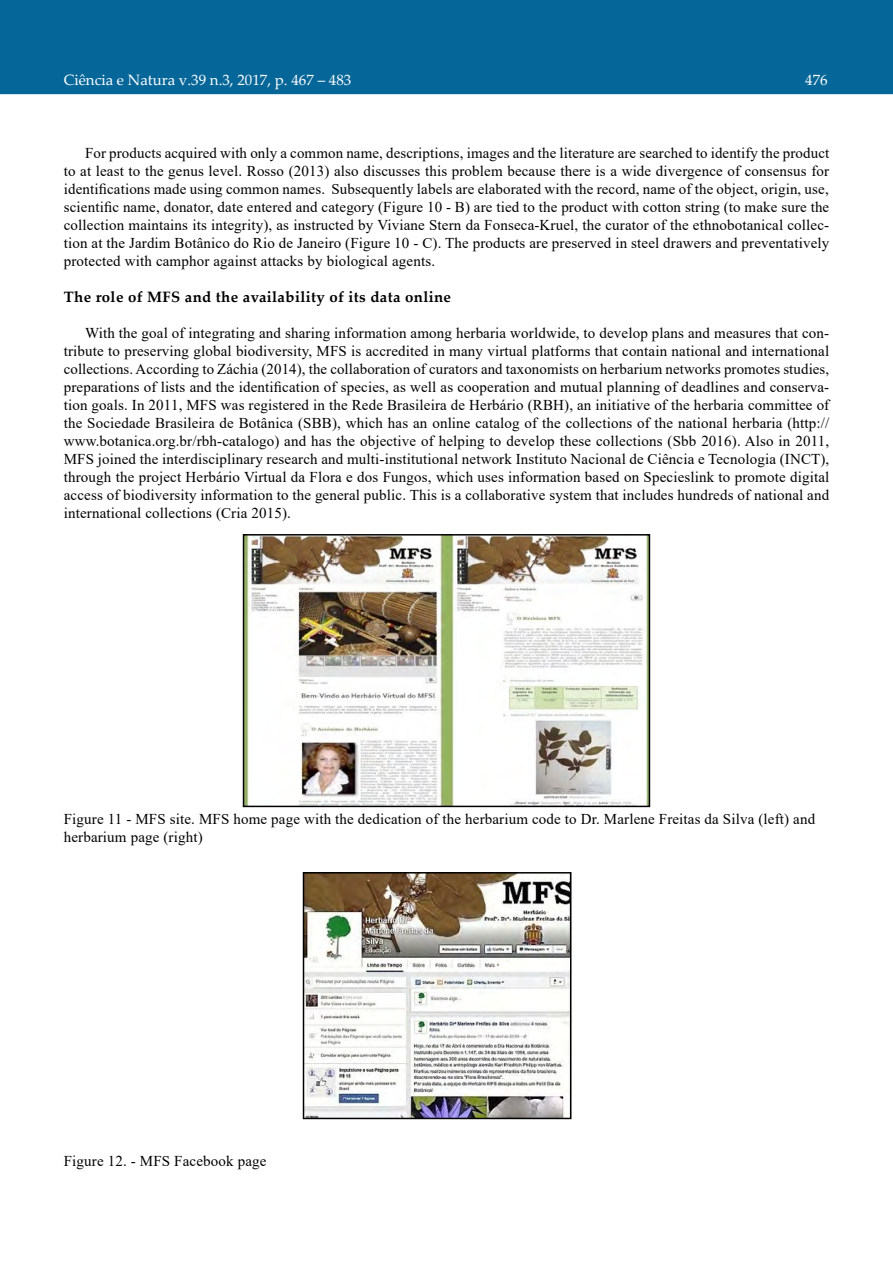
<style>
.page{position:relative;width:893px;height:1263px;background:#fff}
.page>*{position:absolute;margin:0;border:0;box-sizing:border-box;transform-origin:0 0}
.t1{font:15px/18px "Times New Roman";letter-spacing:.01em;color:#000;text-align:justify}
.t2{font:700 15px "Palatino Linotype";letter-spacing:.025em;color:#000}
.t3{font:15px "Palatino Linotype";color:#fff}
</style>
<div class="page">
<div style="left:0;top:0;width:893px;height:94px;background:#056699"></div>
<img style="left:246px;top:537px;width:401px;height:267px">
<div style="left:243px;top:534px;width:407px;height:273px;border:2px solid #000"></div>
<img style="left:306px;top:875px;width:262px;height:241px">
<div style="left:303px;top:872px;width:268px;height:247px;border:2px solid #000"></div>
<p class="t3" style="left:64px;top:70px;width:289px">Ciência e Natura v.39 n.3, 2017, p. 467 – 483</p>
<p class="t3" style="left:805px;top:70px;width:24px">476</p>
<p class="t1" style="left:64px;top:144px;width:767px;text-indent:21px">For products acquired with only a common name, descriptions, images and the literature are searched to identify the product to at least to the genus level. Rosso (2013) also discusses this problem because there is a wide divergence of consensus for identifications made using common names. Subsequently labels are elaborated with the record, name of the object, origin, use, scientific name, donator, date entered and category (Figure 10 - B) are tied to the product with cotton string (to make sure the collection maintains its integrity), as instructed by Viviane Stern da Fonseca-Kruel, the curator of the ethnobotanical collec&shy;tion at the Jardim Botânico do Rio de Janeiro (Figure 10 - C). The products are preserved in steel drawers and preventatively protected with camphor against attacks by biological agents.</p>
<p class="t2" style="left:64px;top:287px;width:389px">The role of MFS and the availability of its data online</p>
<p class="t1" style="left:64px;top:324px;width:767px;text-indent:21px">With the goal of integrating and sharing information among herbaria worldwide, to develop plans and measures that con&shy;tribute to preserving global biodiversity, MFS is accredited in many virtual platforms that contain national and international collections. According to Záchia (2014), the collaboration of curators and taxonomists on herbarium networks promotes studies, preparations of lists and the identification of species, as well as cooperation and mutual planning of deadlines and conserva&shy;tion goals. In 2011, MFS was registered in the Rede Brasileira de Herbário (RBH), an initiative of the herbaria committee of the Sociedade Brasileira de Botânica (SBB), which has an online catalog of the collections of the national herbaria (http:// www.botanica.org.br/rbh-catalogo) and has the objective of helping to develop these collections (Sbb 2016). Also in 2011, MFS joined the interdisciplinary research and multi-institutional network Instituto Nacional de Ciência e Tecnologia (INCT), through the project Herbário Virtual da Flora e dos Fungos, which uses information based on Specieslink to promote digital access of biodiversity information to the general public. This is a collaborative system that includes hundreds of national and international collections (Cria 2015).</p>
<p class="t1" style="left:64px;top:810px;width:753px">Figure 11 - MFS site. MFS home page with the dedication of the herbarium code to Dr. Marlene Freitas da Silva (left) and herbarium page (right)</p>
<p class="t1" style="left:64px;top:1152px;width:204px">Figure 12. - MFS Facebook page</p>
</div>
